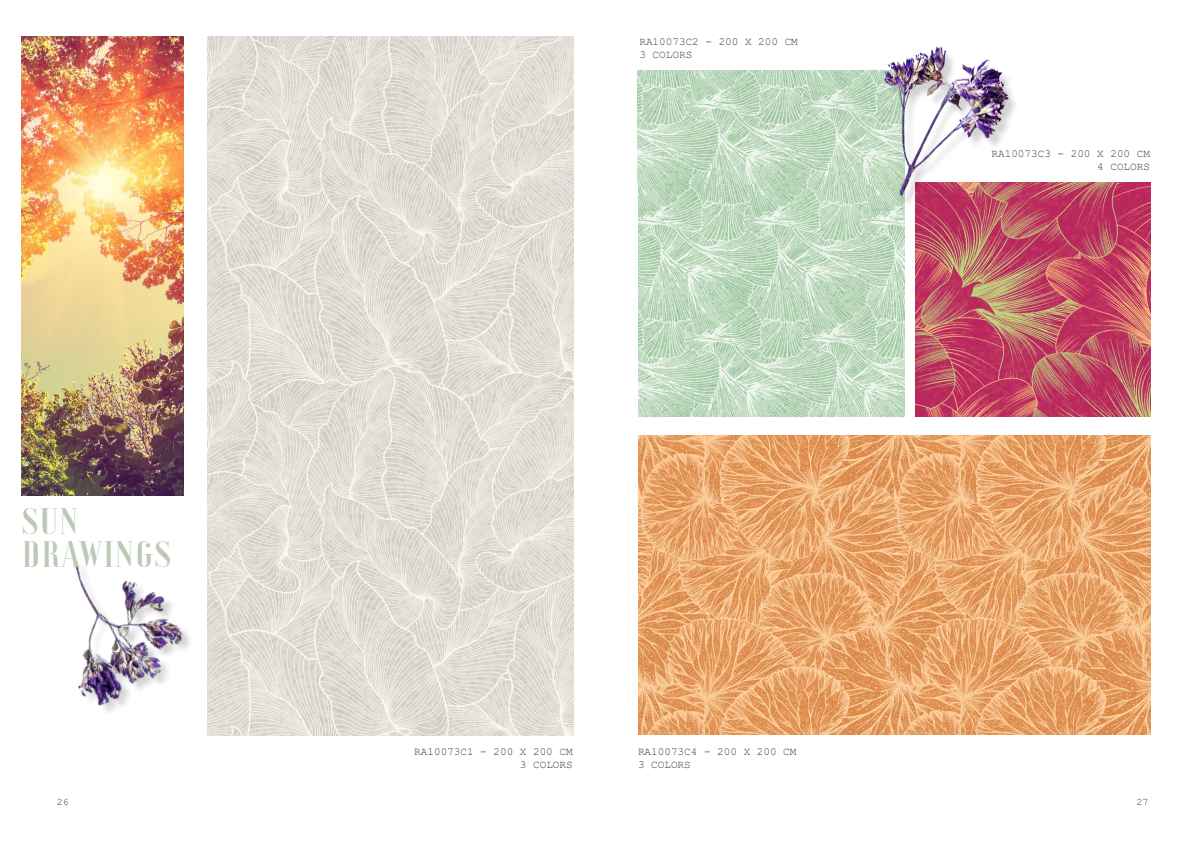
<style>
.page{position:relative;width:1191px;height:842px;background:#fff}
.page>*{position:absolute;margin:0;border:0;box-sizing:border-box;transform-origin:0 0}
.Title_25pt__White{font:35px "Xants";letter-spacing:.03em;color:#bcc9b7}
.Text_12pt__White{font:11px "Courier New";color:#3e3e3f}
.t1{font:10px "Courier New";color:#3e3e3f}
</style>
<div class="page">
<img style="left:208px;top:37px;width:366px;height:698px">
<img style="left:22px;top:37px;width:161px;height:458px">
<img style="left:638px;top:71px;width:266px;height:345px">
<img style="left:638px;top:435px;width:512px;height:300px">
<img style="left:916px;top:182px;width:234px;height:234px">
<img style="left:74px;top:509px;width:154px;height:215px">
<img style="left:866px;top:46px;width:156px;height:174px">
<p class="Title_25pt__White" style="left:22px;top:500px;width:58px">SUN</p>
<p class="Title_25pt__White" style="left:22px;top:533px;width:151px">DRAWINGS</p>
<p class="Text_12pt__White" style="left:639px;top:34px;width:160px">RA10073C2 - 200 X 200 CM</p>
<p class="Text_12pt__White" style="left:639px;top:48px;width:54px">3 COLORS</p>
<p class="Text_12pt__White" style="left:991px;top:147px;width:160px">RA10073C3 - 200 X 200 CM</p>
<p class="Text_12pt__White" style="left:1097px;top:160px;width:54px">4 COLORS</p>
<p class="Text_12pt__White" style="left:414px;top:744px;width:160px">RA10073C1 - 200 X 200 CM</p>
<p class="Text_12pt__White" style="left:520px;top:757px;width:54px">3 COLORS</p>
<p class="Text_12pt__White" style="left:638px;top:744px;width:160px">RA10073C4 - 200 X 200 CM</p>
<p class="Text_12pt__White" style="left:638px;top:757px;width:54px">3 COLORS</p>
<p class="t1" style="left:57px;top:795px;width:13px">26</p>
<p class="t1" style="left:1136px;top:795px;width:13px">27</p>
</div>
